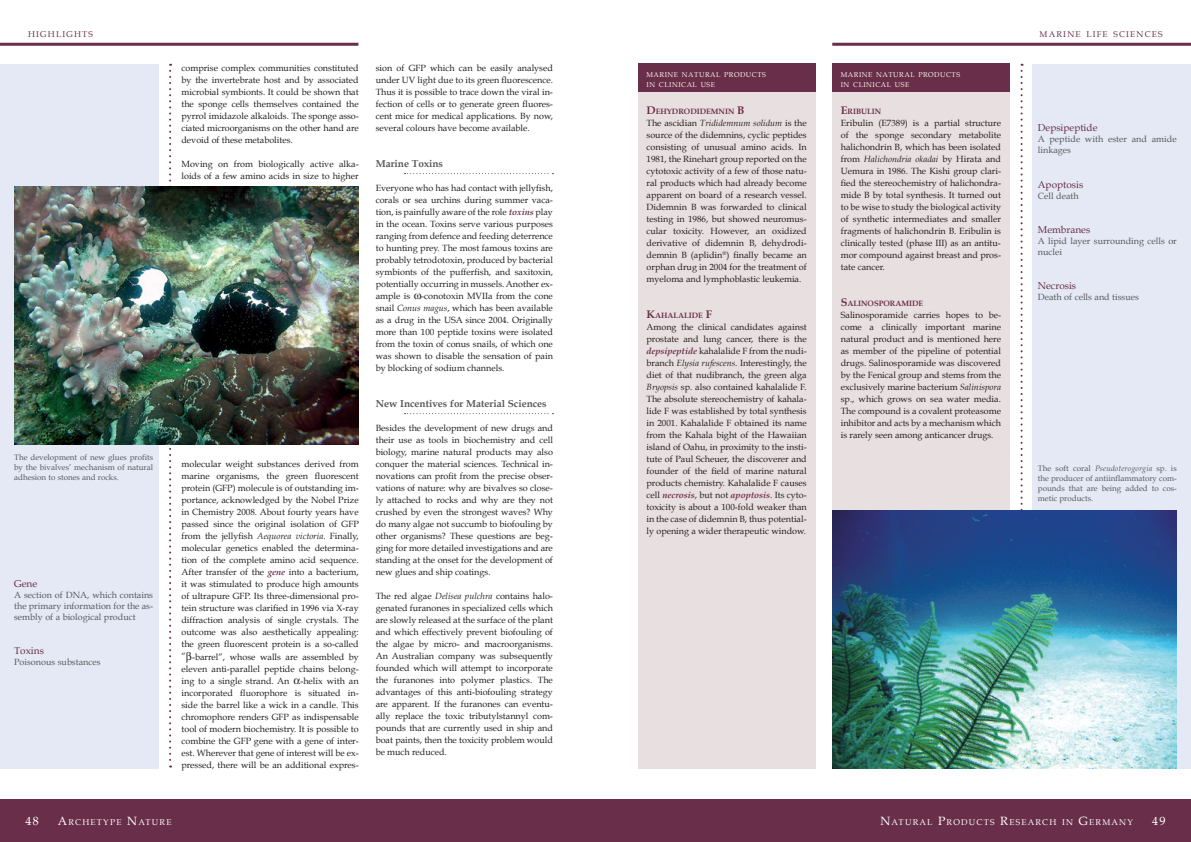
<style>
.page{position:relative;width:1191px;height:842px;background:#fff}
.page>*{position:absolute;margin:0;border:0;box-sizing:border-box;transform-origin:0 0}
.t1{font:12px "Book Antiqua";color:#fff}
.t2{font:10px "Book Antiqua";color:#692e49}
.t3{font:700 10px "Book Antiqua";color:#57585a}
.t4{font:9px/12px "Book Antiqua";color:#231f20;text-align:justify}
.t5{font:9px/11px "Book Antiqua";color:#57585a}
.t6{font:8.4px "Book Antiqua";letter-spacing:.145em;color:#fff}
.t7{font:8.4px "Book Antiqua";letter-spacing:.145em;color:#692e49}
.t8{font:8px/10px "Book Antiqua";color:#57585a;text-align:justify}
.t9{font:700 7.7px "Book Antiqua";color:#692e49}
.t10{font:7px/10px "Book Antiqua";letter-spacing:.07em;color:#fef6eb}
.s1{font-style:italic}
.s2{font-weight:700;font-style:italic;color:#692e49}
.s3{font-size:11px}
.s4{font-size:12px}
</style>
<div class="page">
<div style="left:0;top:799px;width:595px;height:43px;background:#692e49"></div>
<svg style="left:169px;top:64px;width:2px;height:703px"></svg>
<div style="left:595px;top:799px;width:596px;height:43px;background:#692e49"></div>
<svg style="left:1020px;top:64px;width:2px;height:447px"></svg>
<hr style="left:0;top:43px;width:358px;height:3px;background:#692e49">
<div style="left:1032px;top:64px;width:159px;height:704px;background:#e4e9f5"></div>
<div style="left:0;top:64px;width:159px;height:704px;background:#e4e9f5"></div>
<hr style="left:832px;top:43px;width:359px;height:3px;background:#692e49">
<svg style="left:404px;top:173px;width:149px;height:1px"></svg>
<svg style="left:404px;top:413px;width:149px;height:1px"></svg>
<div style="left:638px;top:64px;width:177px;height:704px;background:#e8dfe1"></div>
<div style="left:638px;top:64px;width:177px;height:28px;background:#692e49"></div>
<div style="left:832px;top:64px;width:177px;height:704px;background:#e8dfe1"></div>
<div style="left:832px;top:64px;width:177px;height:28px;background:#692e49"></div>
<img style="left:832px;top:511px;width:344px;height:257px">
<img style="left:14px;top:186px;width:345px;height:258px">
<p class="t7" style="left:28px;top:29px;width:66px">HIGHLIGHTS</p>
<p class="t8" style="left:14px;top:452px;width:140px">The development of new glues profits by the bivalves’ mechanism of natural adhesion to stones and rocks.</p>
<p class="t2" style="left:14px;top:577px;width:25px">Gene</p>
<p class="t5" style="left:14px;top:589px;width:140px;text-align:justify">A section of DNA, which contains the primary information for the as&shy;sembly of a biological product</p>
<p class="t2" style="left:14px;top:644px;width:31px">Toxins</p>
<p class="t5" style="left:14px;top:656px;width:88px">Poisonous substances</p>
<p class="t4" style="left:181px;top:62px;width:179px">comprise complex communities constituted by the invertebrate host and by associated microbial symbionts. It could be shown that the sponge cells themselves contained the pyrrol imidazole alkaloids. The sponge asso&shy;ciated microorganisms on the other hand are devoid of these metabolites.</p>
<p class="t4" style="left:181px;top:158px;width:179px">Moving on from biologically active alka&shy;loids of a few amino acids in size to higher</p>
<p class="t4" style="left:181px;top:458px;width:179px">molecular weight substances derived from marine organisms, the green fluorescent protein (GFP) molecule is of outstanding im&shy;portance, acknowledged by the Nobel Prize in Chemistry 2008. About fourty years have passed since the original isolation of GFP from the jellyfish <span class="s1">Aequorea victoria</span>. Finally, molecular genetics enabled the determina&shy;tion of the complete amino acid sequence.<br>After transfer of the <span class="s2">gene</span> into a bacterium, it was stimulated to produce high amounts of ultrapure GFP. Its three-dimensional pro&shy;tein structure was clarified in 1996 via X-ray diffraction analysis of single crystals. The outcome was also aesthetically appealing: the green fluorescent protein is a so-called “ -barrel”, whose walls are assembled by eleven anti-parallel peptide chains belong&shy;ing to a single strand. An -helix with an incorporated fluorophore is situated in&shy;side the barrel like a wick in a candle. This chromophore renders GFP as indispensable tool of modern biochemistry. It is possible to combine the GFP gene with a gene of inter&shy;est. Wherever that gene of interest will be ex&shy;pressed, there will be an additional expres-</p>
<p class="t4" style="left:376px;top:62px;width:179px">sion of GFP which can be easily analysed under UV light due to its green fluorescence.<br>Thus it is possible to trace down the viral in&shy;fection of cells or to generate green fluores&shy;cent mice for medical applications. By now, several colours have become available.</p>
<p class="t3" style="left:376px;top:158px;width:69px">Marine Toxins</p>
<p class="t4" style="left:376px;top:182px;width:179px">Everyone who has had contact with jellyfish, corals or sea urchins during summer vaca&shy;tion, is painfully aware of the role <span class="s2">toxins</span> play in the ocean. Toxins serve various purposes ranging from defence and feeding deterrence to hunting prey. The most famous toxins are probably tetrodotoxin, produced by bacterial symbionts of the pufferfish, and saxitoxin, potentially occurring in mussels. Another ex&shy;ample is -conotoxin MVIIa from the cone snail <span class="s1">Conus magus</span>, which has been available as a drug in the USA since 2004. Originally more than 100 peptide toxins were isolated from the toxin of conus snails, of which one was shown to disable the sensation of pain by blocking of sodium channels.</p>
<p class="t3" style="left:376px;top:398px;width:172px">New Incentives for Material Sciences</p>
<p class="t4" style="left:376px;top:422px;width:179px">Besides the development of new drugs and their use as tools in biochemistry and cell biology, marine natural products may also conquer the material sciences. Technical in&shy;novations can profit from the precise obser&shy;vations of nature: why are bivalves so close&shy;ly attached to rocks and why are they not crushed by even the strongest waves? Why do many algae not succumb to biofouling by other organisms? These questions are beg&shy;ging for more detailed investigations and are standing at the onset for the development of new glues and ship coatings.</p>
<p class="t4" style="left:376px;top:590px;width:179px">The red algae <span class="s1">Delisea pulchra</span> contains halo&shy;genated furanones in specialized cells which are slowly released at the surface of the plant and which effectively prevent biofouling of the algae by micro- and macroorganisms.<br>An Australian company was subsequently founded which will attempt to incorporate the furanones into polymer plastics. The advantages of this anti-biofouling strategy are apparent. If the furanones can eventu&shy;ally replace the toxic tributylstannyl com&shy;pounds that are currently used in ship and boat paints, then the toxicity problem would be much reduced.</p>
<p class="t10" style="left:646px;top:69px;width:121px">MARINE NATURAL PRODUCTS<br>IN CLINICAL USE</p>
<p class="t9" style="left:646px;top:107px;width:99px"><span class="s3">D</span>EHYDRODIDEMNIN <span class="s3">B</span></p>
<p class="t4" style="left:646px;top:117px;width:162px">The ascidian <span class="s1">Trididemnum solidum</span> is the source of the didemnins, cyclic peptides consisting of unusual amino acids. In 1981, the Rinehart group reported on the cytotoxic activity of a few of those natu&shy;ral products which had already become apparent on board of a research vessel.<br>Didemnin B was forwarded to clinical testing in 1986, but showed neuromus&shy;cular toxicity. However, an oxidized derivative of didemnin B, dehydrodi&shy;demnin B (aplidin<sup>®</sup>) finally became an orphan drug in 2004 for the treatment of myeloma and lymphoblastic leukemia.</p>
<p class="t9" style="left:646px;top:311px;width:67px"><span class="s3">K</span>AHALALIDE <span class="s3">F</span></p>
<p class="t4" style="left:646px;top:321px;width:162px">Among the clinical candidates against prostate and lung cancer, there is the <span class="s2">depsipeptide</span> kahalalide F from the nudi&shy;branch <span class="s1">Elysia rufescens</span>. Interestingly, the diet of that nudibranch, the green alga <span class="s1">Bryopsis</span> sp. also contained kahalalide F.<br>The absolute stereochemistry of kahala&shy;lide F was established by total synthesis in 2001. Kahalalide F obtained its name from the Kahala bight of the Hawaiian island of Oahu, in proximity to the insti&shy;tute of Paul Scheuer, the discoverer and founder of the field of marine natural products chemistry. Kahalalide F causes cell <span class="s2">necrosis</span>, but not <span class="s2">apoptosis</span>. Its cyto&shy;toxicity is about a 100-fold weaker than in the case of didemnin B, thus potential&shy;ly opening a wider therapeutic window.</p>
<p class="t10" style="left:840px;top:69px;width:121px">MARINE NATURAL PRODUCTS<br>IN CLINICAL USE</p>
<p class="t9" style="left:840px;top:107px;width:42px"><span class="s3">E</span>RIBULIN</p>
<p class="t4" style="left:840px;top:117px;width:162px">Eribulin (E7389) is a partial structure of the sponge secondary metabolite halichondrin B, which has been isolated from <span class="s1">Halichondria okadai</span> by Hirata and Uemura in 1986. The Kishi group clari&shy;fied the stereochemistry of halichondra&shy;mide B by total synthesis. It turned out to be wise to study the biological activity of synthetic intermediates and smaller fragments of halichondrin B. Eribulin is clinically tested (phase III) as an antitu&shy;mor compound against breast and pros&shy;tate cancer.</p>
<p class="t9" style="left:840px;top:299px;width:84px"><span class="s3">S</span>ALINOSPORAMIDE</p>
<p class="t4" style="left:840px;top:309px;width:162px">Salinosporamide carries hopes to be&shy;come a clinically important marine natural product and is mentioned here as member of the pipeline of potential drugs. Salinosporamide was discovered by the Fenical group and stems from the exclusively marine bacterium <span class="s1">Salinispora </span>sp., which grows on sea water media.<br>The compound is a covalent proteasome inhibitor and acts by a mechanism which is rarely seen among anticancer drugs.</p>
<p class="t7" style="left:1039px;top:29px;width:125px">MARINE LIFE SCIENCES</p>
<p class="t2" style="left:1037px;top:121px;width:61px">Depsipeptide</p>
<p class="t5" style="left:1037px;top:133px;width:140px">A peptide with ester and amide linkages</p>
<p class="t2" style="left:1037px;top:178px;width:47px">Apoptosis</p>
<p class="t5" style="left:1037px;top:190px;width:42px">Cell death</p>
<p class="t2" style="left:1037px;top:223px;width:54px">Membranes</p>
<p class="t5" style="left:1037px;top:235px;width:140px">A lipid layer surrounding cells or nuclei</p>
<p class="t2" style="left:1037px;top:279px;width:40px">Necrosis</p>
<p class="t5" style="left:1037px;top:291px;width:103px">Death of cells and tissues</p>
<p class="t8" style="left:1037px;top:463px;width:140px">The soft coral <span class="s1">Pseudoterogorgia</span> sp. is the producer of antiinflammatory com&shy;pounds that are being added to cos&shy;metic products.</p>
<h1 class="t1" style="left:26px;top:813px;width:15px">48</h1>
<p class="t6" style="left:58px;top:817px;width:115px"><span class="s4">A</span>RCHETYPE <span class="s4">N</span>ATURE</p>
<p class="t6" style="left:880px;top:817px;width:254px"><span class="s4">N</span>ATURAL <span class="s4">P</span>RODUCTS <span class="s4">R</span>ESEARCH IN <span class="s4">G</span>ERMAN Y</p>
<h1 class="t1" style="left:1152px;top:813px;width:15px">49</h1>
</div>
